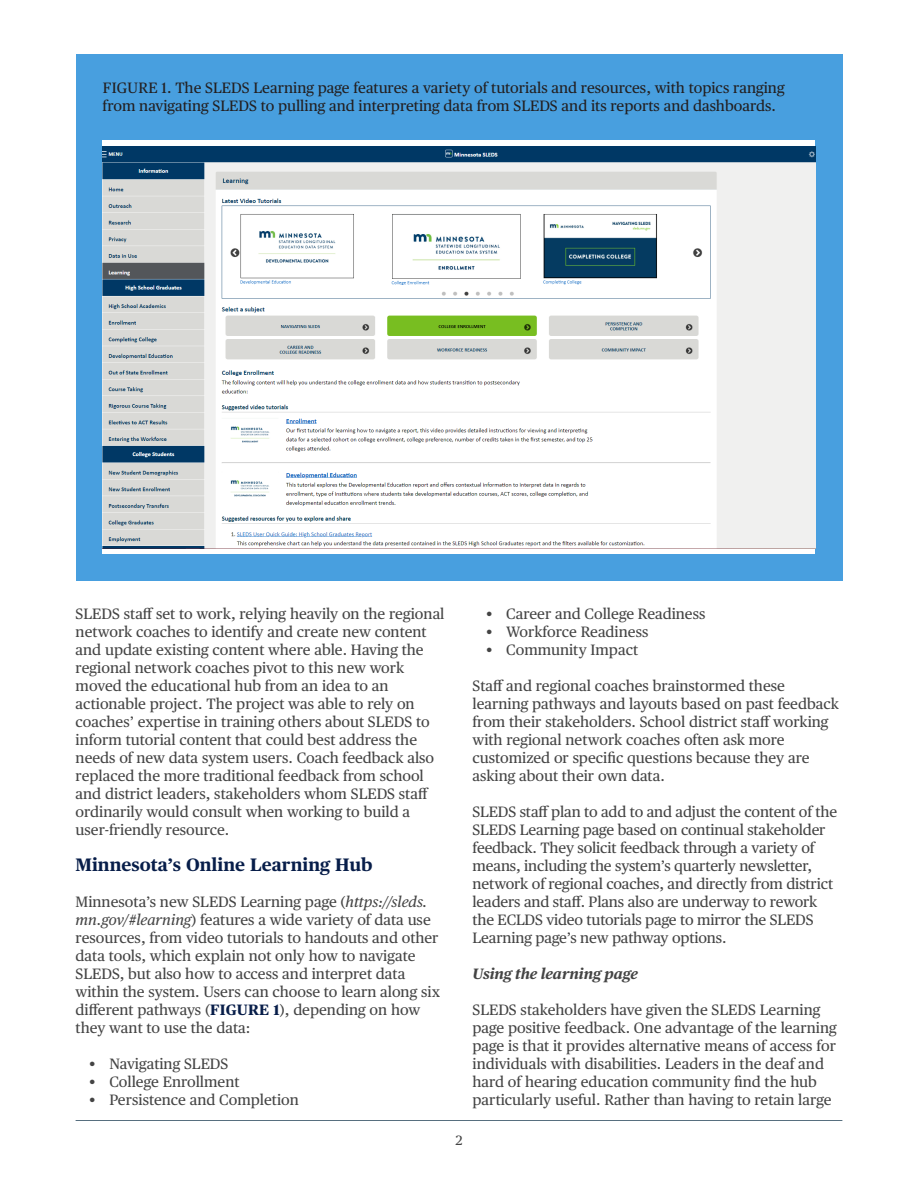
<style>
.page{position:relative;width:918px;height:1188px;background:#fff}
.page>*{position:absolute;margin:0;border:0;box-sizing:border-box;transform-origin:0 0}
.t1{font:700 18px "Publico Text";color:#071d49}
.t2{font:15px/18px "Publico Text";color:#444}
.t3{font:15px/18px "Publico Text";color:#231f20}
.t4{font:italic 700 15px "Publico Text";color:#444}
.t5{font:13.5px "Publico Text";color:#444}
.s1{font-style:italic}
.s2{font-weight:700;color:#071d49}
</style>
<div class="page">
<hr style="left:76px;top:1120px;width:766px;height:1px;background:#576f7f">
<div style="left:76px;top:54px;width:766px;height:526px;background:#489fdf"></div>
<div style="left:103px;top:140px;width:712px;height:414px;background:#fff"></div>
<img style="left:103px;top:146px;width:712px;height:402px">
<p class="t3" style="left:103px;top:78px;width:684px">FIGURE 1. The SLEDS Learning page features a variety of tutorials and resources, with topics ranging from navigating SLEDS to pulling and interpreting data from SLEDS and its reports and dashboards.</p>
<p class="t2" style="left:76px;top:604px;width:370px">SLEDS staff set to work, relying heavily on the regional network coaches to identify and create new content and update existing content where able. Having the regional network coaches pivot to this new work moved the educational hub from an idea to an actionable project. The project was able to rely on coaches’ expertise in training others about SLEDS to inform tutorial content that could best address the needs of new data system users. Coach feedback also replaced the more traditional feedback from school and district leaders, stakeholders whom SLEDS staff ordinarily would consult when working to build a user-friendly resource.</p>
<h2 class="t1" style="left:76px;top:851px;width:299px">Minnesota’s Online Learning Hub</h2>
<p class="t2" style="left:76px;top:892px;width:366px">Minnesota’s new SLEDS Learning page (<span class="s1">https://sleds. mn.gov/#learning</span>) features a wide variety of data use resources, from video tutorials to handouts and other data tools, which explain not only how to navigate SLEDS, but also how to access and interpret data within the system. Users can choose to learn along six different pathways (<span class="s2">FIGURE 1</span>), depending on how they want to use the data:</p>
<p class="t2" style="left:89px;top:1054px;width:141px">• Navigating SLEDS</p>
<p class="t2" style="left:89px;top:1072px;width:152px">• College Enrollment</p>
<p class="t2" style="left:89px;top:1090px;width:211px">• Persistence and Completion</p>
<p class="t2" style="left:486px;top:604px;width:221px">• Career and College Readiness</p>
<p class="t2" style="left:486px;top:622px;width:164px">• Workforce Readiness</p>
<p class="t2" style="left:486px;top:640px;width:154px">• Community Impact</p>
<p class="t2" style="left:472px;top:676px;width:368px">Staff and regional coaches brainstormed these learning pathways and layouts based on past feedback from their stakeholders. School district staff working with regional network coaches often ask more customized or specific questions because they are asking about their own data.</p>
<p class="t2" style="left:472px;top:802px;width:366px">SLEDS staff plan to add to and adjust the content of the SLEDS Learning page based on continual stakeholder feedback. They solicit feedback through a variety of means, including the system’s quarterly newsletter, network of regional coaches, and directly from district leaders and staff. Plans also are underway to rework the ECLDS video tutorials page to mirror the SLEDS Learning page’s new pathway options.</p>
<h3 class="t4" style="left:472px;top:962px;width:167px">Using the learning page</h3>
<p class="t2" style="left:472px;top:1000px;width:366px">SLEDS stakeholders have given the SLEDS Learning page positive feedback. One advantage of the learning page is that it provides alternative means of access for individuals with disabilities. Leaders in the deaf and hard of hearing education community find the hub particularly useful. Rather than having to retain large</p>
<p class="t5" style="left:456px;top:1130px;width:8px">2</p>
</div>
